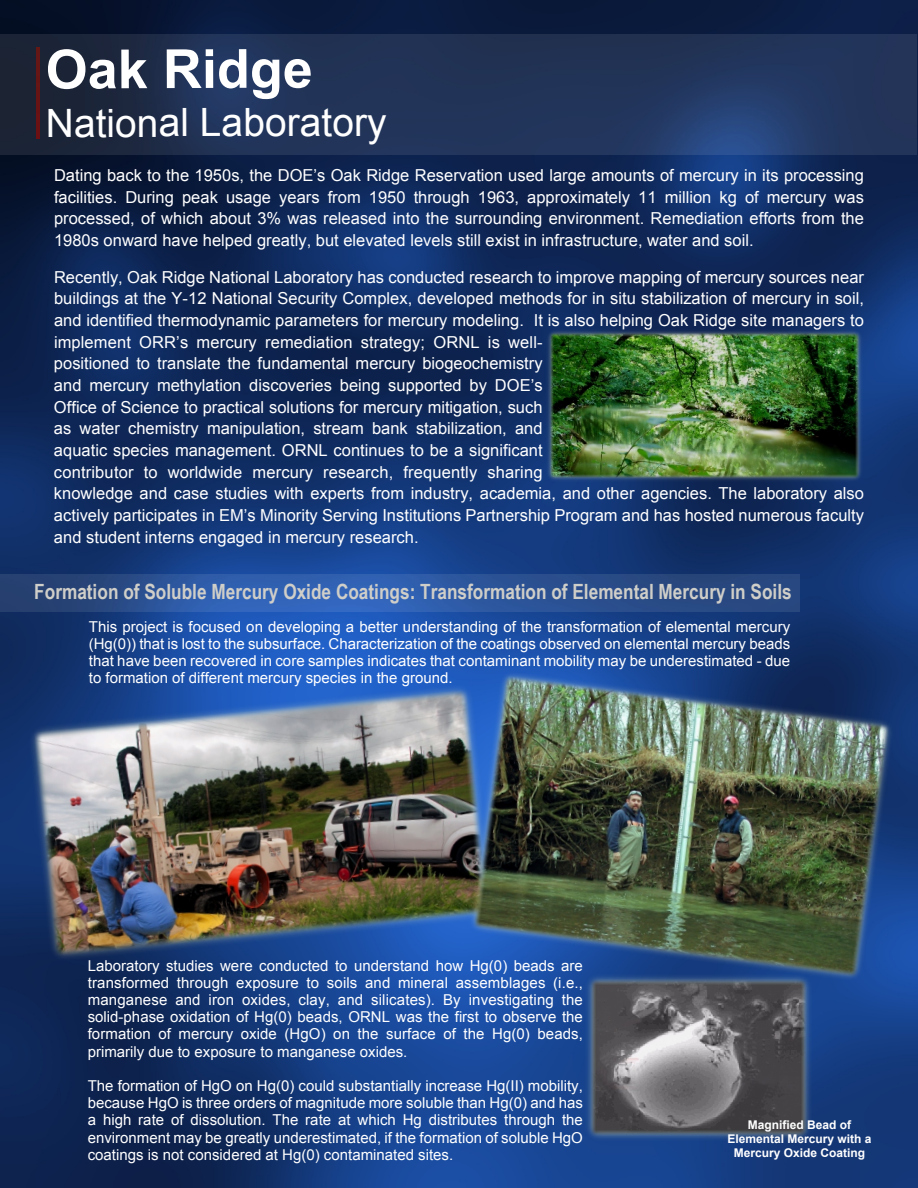
<style>
.page{position:relative;width:918px;height:1188px;background:#fff}
.page>*{position:absolute;margin:0;border:0;box-sizing:border-box;transform-origin:0 0}
.t1{font:700 54px "Arial";letter-spacing:-.005em;color:#fff}
.t2{font:39px "Arial";color:#fff}
.t3{font:700 21px "Arial Narrow";color:#cfcec8}
.t4{font:16.5px/21.8px "Arial";color:#fff;text-align:justify}
.t5{font:15px/17.2px "Arial";color:#fff;text-align:justify}
.t6{font:700 12px/13.8px "Arial";color:#fff;text-align:center}
</style>
<div class="page">
<img style="left:0;top:0;width:918px;height:1188px">
<img style="left:21px;top:676px;width:441px;height:294px">
<div style="left:0;top:34px;width:917px;height:120px;background:#fff;opacity:.1"></div>
<hr style="left:36px;top:48px;width:3px;height:91px;background:#681414">
<img style="left:543px;top:326px;width:323px;height:159px">
<div style="left:0;top:574px;width:800px;height:38px;background:#fff;opacity:.1"></div>
<img style="left:462px;top:664px;width:439px;height:325px">
<img style="left:581px;top:970px;width:235px;height:176px">
<h1 class="t1" style="left:46px;top:49px;width:269px">Oak Ridge</h1>
<h2 class="t2" style="left:46px;top:108px;width:342px">National Laboratory</h2>
<p class="t4" style="left:54px;top:166px;width:812px">Dating back to the 1950s, the DOE’s Oak Ridge Reservation used large amounts of mercury in its processing facilities. During peak usage years from 1950 through 1963, approximately 11 million kg of mercury was processed, of which about 3% was released into the surrounding environment. Remediation efforts from the 1980s onward have helped greatly, but elevated levels still exist in infrastructure, water and soil.</p>
<p class="t4" style="left:54px;top:267px;width:812px;text-align:left">Recently, Oak Ridge National Laboratory has conducted research to improve mapping of mercury sources near buildings at the Y-12 National Security Complex, developed methods for in situ stabilization of mercury in soil, and identified thermodynamic parameters for mercury modeling. It is also helping Oak Ridge site managers to implement ORR’s mercury remediation strategy; ORNL is well-<br>positioned to translate the fundamental mercury biogeochemistry<br>and mercury methylation discoveries being supported by DOE’s<br>Office of Science to practical solutions for mercury mitigation, such<br>as water chemistry manipulation, stream bank stabilization, and<br>aquatic species management. ORNL continues to be a significant<br>contributor to worldwide mercury research, frequently sharing<br>knowledge and case studies with experts from industry, academia, and other agencies. The laboratory also actively participates in EM’s Minority Serving Institutions Partnership Program and has hosted numerous faculty and student interns engaged in mercury research.</p>
<p class="t3" style="left:34px;top:583px;width:759px">Formation of Soluble Mercury Oxide Coatings: Transformation of Elemental Mercury in Soils</p>
<p class="t5" style="left:89px;top:619px;width:703px">This project is focused on developing a better understanding of the transformation of elemental mercury (Hg(0)) that is lost to the subsurface. Characterization of the coatings observed on elemental mercury beads that have been recovered in core samples indicates that contaminant mobility may be underestimated - due to formation of different mercury species in the ground.</p>
<p class="t5" style="left:88px;top:958px;width:497px">Laboratory studies were conducted to understand how Hg(0) beads are transformed through exposure to soils and mineral assemblages (i.e., manganese and iron oxides, clay, and silicates). By investigating the solid-phase oxidation of Hg(0) beads, ORNL was the first to observe the formation of mercury oxide (HgO) on the surface of the Hg(0) beads, primarily due to exposure to manganese oxides.</p>
<p class="t5" style="left:88px;top:1078px;width:497px">The formation of HgO on Hg(0) could substantially increase Hg(II) mobility, because HgO is three orders of magnitude more soluble than Hg(0) and has a high rate of dissolution. The rate at which Hg distributes through the environment may be greatly underestimated, if the formation of soluble HgO coatings is not considered at Hg(0) contaminated sites.</p>
<p class="t6" style="left:727px;top:1119px;width:146px">Magnified Bead of<br>Elemental Mercury with a<br>Mercury Oxide Coating</p>
</div>
